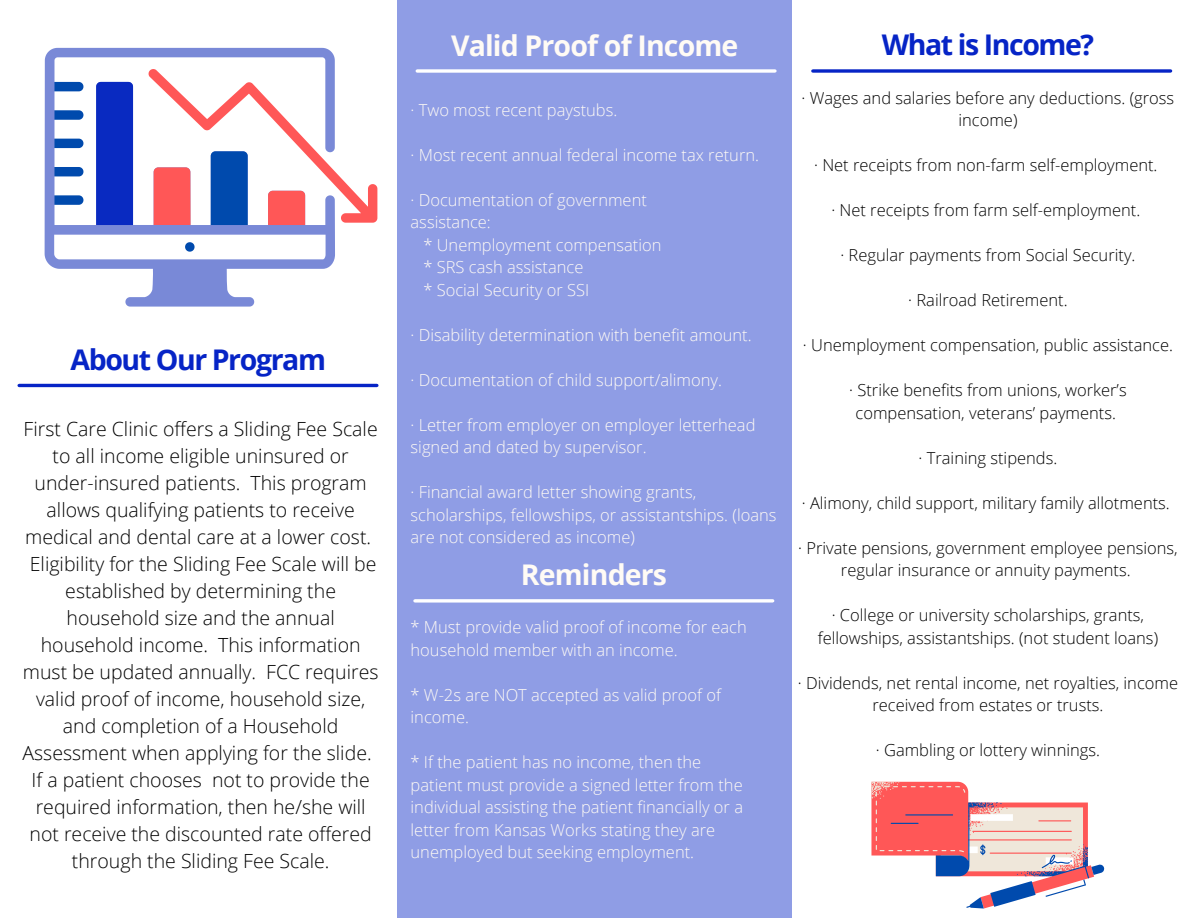
<style>
.page{position:relative;width:1188px;height:918px;background:#fff}
.page>*{position:absolute;margin:0;border:0;box-sizing:border-box;transform-origin:0 0}
.t1{font:700 28.5px "Open Sans";letter-spacing:-.05em;color:#0624c6}
.t2{font:700 28.5px "Open Sans";letter-spacing:-.03em;color:#fffbf5}
.t3{font:300 19.5px/27px "Open Sans";color:#000;text-align:center}
.t4{font:300 16.5px/22.5px "Open Sans";color:#fffbf5}
.t5{font:300 16.5px/22.5px "Open Sans";color:#000;text-align:center}
</style>
<div class="page">
<div style="left:398px;top:0;width:394px;height:918px;background:#8f9de5"></div>
<hr style="left:19px;top:384px;width:358px;height:3px;background:#0624c6">
<svg style="left:813px;top:69px;width:358px;height:4px"></svg>
<svg style="left:417px;top:69px;width:358px;height:4px"></svg>
<svg style="left:415px;top:599px;width:358px;height:4px"></svg>
<svg style="left:871px;top:782px;width:233px;height:127px"></svg>
<svg style="left:45px;top:48px;width:290px;height:259px"></svg>
<svg style="left:185px;top:242px;width:10px;height:10px"></svg>
<div style="left:96px;top:82px;width:37px;height:143px;background:#092ac1"></div>
<svg style="left:149px;top:69px;width:228px;height:156px"></svg>
<p class="t1" style="left:71px;top:339px;width:257px">About Our Program</p>
<p class="t3" style="left:22px;top:415px;width:357px">First Care Clinic offers a Sliding Fee Scale to all income eligible uninsured or under-insured patients. This program allows qualifying patients to receive medical and dental care at a lower cost.<br>Eligibility for the Sliding Fee Scale will be established by determining the household size and the annual household income. This information must be updated annually. FCC requires valid proof of income, household size, and completion of a Household Assessment when applying for the slide.<br>If a patient chooses not to provide the required information, then he/she will not receive the discounted rate offered through the Sliding Fee Scale.</p>
<p class="t2" style="left:451px;top:25px;width:289px">Valid Proof of Income</p>
<p class="t4" style="left:411px;top:98px;width:208px">· Two most recent paystubs.</p>
<p class="t4" style="left:411px;top:143px;width:350px">· Most recent annual federal income tax return.</p>
<p class="t4" style="left:411px;top:188px;width:238px">· Documentation of government</p>
<p class="t4" style="left:411px;top:211px;width:82px">assistance:</p>
<p class="t4" style="left:423px;top:233px;width:240px">* Unemployment compensation</p>
<p class="t4" style="left:423px;top:256px;width:162px">* SRS cash assistance</p>
<p class="t4" style="left:423px;top:278px;width:167px">* Social Security or SSI</p>
<p class="t4" style="left:411px;top:323px;width:343px">· Disability determination with benefit amount.</p>
<p class="t4" style="left:411px;top:368px;width:313px">· Documentation of child support/alimony.</p>
<p class="t4" style="left:411px;top:413px;width:346px">· Letter from employer on employer letterhead signed and dated by supervisor.</p>
<p class="t4" style="left:411px;top:481px;width:367px">· Financial award letter showing grants, scholarships, fellowships, or assistantships. (loans are not considered as income)</p>
<p class="t2" style="left:521px;top:554px;width:148px">Reminders</p>
<p class="t4" style="left:411px;top:616px;width:338px">* Must provide valid proof of income for each household member with an income.</p>
<p class="t4" style="left:411px;top:683px;width:312px">* W-2s are NOT accepted as valid proof of income.</p>
<p class="t4" style="left:411px;top:751px;width:292px">* If the patient has no income, then the</p>
<p class="t4" style="left:411px;top:773px;width:334px">patient must provide a signed letter from the individual assisting the patient financially or a letter from Kansas Works stating they are unemployed but seeking employment.</p>
<p class="t1" style="left:882px;top:25px;width:214px">What is Income?</p>
<p class="t5" style="left:802px;top:86px;width:374px">· Wages and salaries before any deductions. (gross income)</p>
<p class="t5" style="left:814px;top:154px;width:345px">· Net receipts from non-farm self-employment.</p>
<p class="t5" style="left:831px;top:199px;width:310px">· Net receipts from farm self-employment.</p>
<p class="t5" style="left:840px;top:244px;width:297px">· Regular payments from Social Security.</p>
<p class="t5" style="left:908px;top:289px;width:161px">· Railroad Retirement.</p>
<p class="t5" style="left:803px;top:334px;width:372px">· Unemployment compensation, public assistance.</p>
<p class="t5" style="left:849px;top:379px;width:279px">· Strike benefits from unions, worker’s compensation, veterans’ payments.</p>
<p class="t5" style="left:919px;top:446px;width:140px">· Training stipends.</p>
<p class="t5" style="left:802px;top:491px;width:370px">· Alimony, child support, military family allotments.</p>
<p class="t5" style="left:798px;top:536px;width:381px">· Private pensions, government employee pensions, regular insurance or annuity payments.</p>
<p class="t5" style="left:818px;top:604px;width:342px">· College or university scholarships, grants, fellowships, assistantships. (not student loans)</p>
<p class="t5" style="left:798px;top:671px;width:382px">· Dividends, net rental income, net royalties, income received from estates or trusts.</p>
<p class="t5" style="left:876px;top:739px;width:226px">· Gambling or lottery winnings.</p>
</div>
